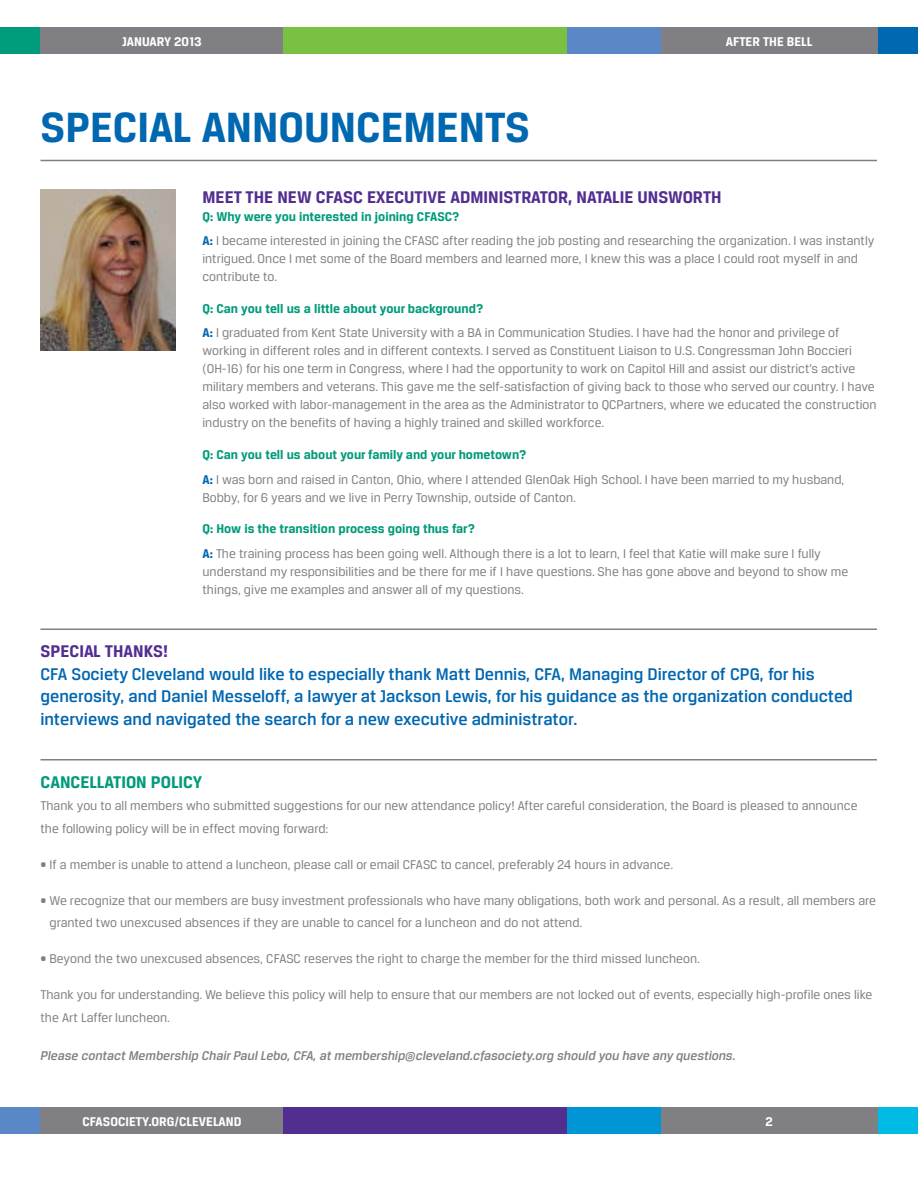
<style>
.page{position:relative;width:918px;height:1188px;background:#fff}
.page>*{position:absolute;margin:0;border:0;box-sizing:border-box;transform-origin:0 0}
.t1{font:700 45px "CFA Breuer Text";color:#0067b1}
.t2{font:500 18px/22.5px "CFA Breuer Text";color:#0067b1}
.t3{font:700 18px "CFA Breuer Text";color:#522e91}
.t4{font:700 18px "CFA Breuer Text";color:#009b7a}
.t5{font:13.5px/18px "CFA Breuer Text";color:#807f83}
.t6{font:italic 500 13.5px "CFA Breuer Text";color:#807f83}
.t7{font:700 13.5px "CFA Breuer Text";color:#fff}
.s1{font-weight:700;color:#009b7a}
.s2{font-weight:700;color:#0067b1}
</style>
<div class="page">
<hr style="left:40px;top:628px;width:837px;height:2px;background:#807f83">
<hr style="left:40px;top:759px;width:837px;height:1px;background:#807f83">
<div style="left:0;top:27px;width:40px;height:27px;background:#009b7a"></div>
<div style="left:284px;top:27px;width:283px;height:27px;background:#7ac143"></div>
<div style="left:567px;top:27px;width:94px;height:27px;background:#5a87c6"></div>
<div style="left:877px;top:27px;width:41px;height:27px;background:#0067b1"></div>
<div style="left:661px;top:27px;width:217px;height:27px;background:#807f83"></div>
<div style="left:40px;top:27px;width:244px;height:27px;background:#807f83"></div>
<div style="left:0;top:1107px;width:40px;height:27px;background:#5a87c6"></div>
<div style="left:284px;top:1107px;width:283px;height:27px;background:#522e91"></div>
<div style="left:567px;top:1107px;width:94px;height:27px;background:#0096d6"></div>
<div style="left:878px;top:1107px;width:40px;height:27px;background:#00bce4"></div>
<div style="left:661px;top:1107px;width:217px;height:27px;background:#807f83"></div>
<div style="left:40px;top:1107px;width:244px;height:27px;background:#807f83"></div>
<hr style="left:40px;top:160px;width:837px;height:1px;background:#807f83">
<img style="left:40px;top:189px;width:136px;height:162px">
<p class="t7" style="left:122px;top:34px;width:81px">january 2013</p>
<p class="t7" style="left:726px;top:34px;width:88px">After the Bell</p>
<h1 class="t1" style="left:40px;top:102px;width:491px">Special announcements</h1>
<h2 class="t3" style="left:202px;top:186px;width:53px">MEET THE</h2>
<h2 class="t3" style="left:277px;top:186px;width:12px">NEW</h2>
<h2 class="t3" style="left:316px;top:186px;width:98px">CFASC EXECUTIVE</h2>
<h2 class="t3" style="left:450px;top:186px;width:42px">ADMINISTR</h2>
<h2 class="t3" style="left:531px;top:186px;width:118px">ATOR, NATALIE UNSWORTH</h2>
<p class="t5" style="left:202px;top:204px;width:674px;line-height:24.8px"><span class="s1">Q: Why were you interested in joining CFASC?<br></span><span class="s2">A:</span> I became interested in joining the CFASC after reading the job posting and researching the organization. I was instantly</p>
<p class="t5" style="left:202px;top:250px;width:657px">intrigued. Once I met some of the Board members and learned more, I knew this was a place I could root myself in and contribute to.</p>
<p class="t5" style="left:202px;top:296px;width:638px;line-height:24.8px"><span class="s1">Q: Can you tell us a little about your background?<br></span><span class="s2">A:</span> I graduated from Kent State University with a BA in Communication Studies. I have had the honor and privilege of</p>
<p class="t5" style="left:202px;top:342px;width:676px">working in different roles and in different contexts. I served as Constituent Liaison to U.S. Congressman John Boccieri (OH-16) for his one term in Congress, where I had the opportunity to work on Capitol Hill and assist our district’s active military members and veterans. This gave me the self-satisfaction of giving back to those who served our country. I have also worked with labor-management in the area as the Administrator to QCPartners, where we educated the construction industry on the benefits of having a highly trained and skilled workforce.</p>
<p class="t5" style="left:202px;top:442px;width:644px;line-height:24.8px"><span class="s1">Q: Can you tell us about your family and your hometown?<br></span><span class="s2">A:</span> I was born and raised in Canton, Ohio, where I attended GlenOak High School. I have been married to my husband,</p>
<p class="t5" style="left:202px;top:488px;width:375px">Bobby, for 6 years and we live in Perry Township, outside of Canton.</p>
<p class="t5" style="left:202px;top:516px;width:620px;line-height:24.8px"><span class="s1">Q: How is the transition process going thus far?<br></span><span class="s2">A:</span> The training process has been going well. Although there is a lot to learn, I feel that Katie will make sure I fully</p>
<p class="t5" style="left:202px;top:562px;width:647px">understand my responsibilities and be there for me if I have questions. She has gone above and beyond to show me things, give me examples and answer all of my questions.</p>
<h2 class="t3" style="left:40px;top:641px;width:129px">Special Thanks!</h2>
<p class="t2" style="left:40px;top:662px;width:814px">CFA Society Cleveland would like to especially thank Matt Dennis, CFA, Managing Director of CPG, for his generosity, and Daniel Messeloff, a lawyer at Jackson Lewis, for his guidance as the organization conducted interviews and navigated the search for a new executive administrator.</p>
<h2 class="t4" style="left:40px;top:771px;width:163px">Cancellation Policy</h2>
<p class="t5" style="left:40px;top:794px;width:819px;line-height:22.5px">Thank you to all members who submitted suggestions for our new attendance policy! After careful consideration, the Board is pleased to announce the following policy will be in effect moving forward:</p>
<p class="t5" style="left:40px;top:855px;width:634px">• If a member is unable to attend a luncheon, please call or email CFASC to cancel, preferably 24 hours in advance.</p>
<p class="t5" style="left:50px;top:889px;width:828px;line-height:22.5px;text-indent:-9px">• We recognize that our members are busy investment professionals who have many obligations, both work and personal. As a result, all members are granted two unexcused absences if they are unable to cancel for a luncheon and do not attend.</p>
<p class="t5" style="left:40px;top:949px;width:661px">• Beyond the two unexcused absences, CFASC reserves the right to charge the member for the third missed luncheon.</p>
<p class="t5" style="left:40px;top:983px;width:833px;line-height:22.5px">Thank you for understanding. We believe this policy will help to ensure that our members are not locked out of events, especially high-profile ones like the Art Laffer luncheon.</p>
<p class="t6" style="left:40px;top:1048px;width:697px">Please contact Membership Chair Paul Lebo, CFA, at membership@cleveland.cfasociety.org should you have any questions.</p>
<p class="t7" style="left:82px;top:1114px;width:161px">cfasociety.org/Cleveland</p>
<p class="t7" style="left:766px;top:1114px;width:9px">2</p>
</div>
